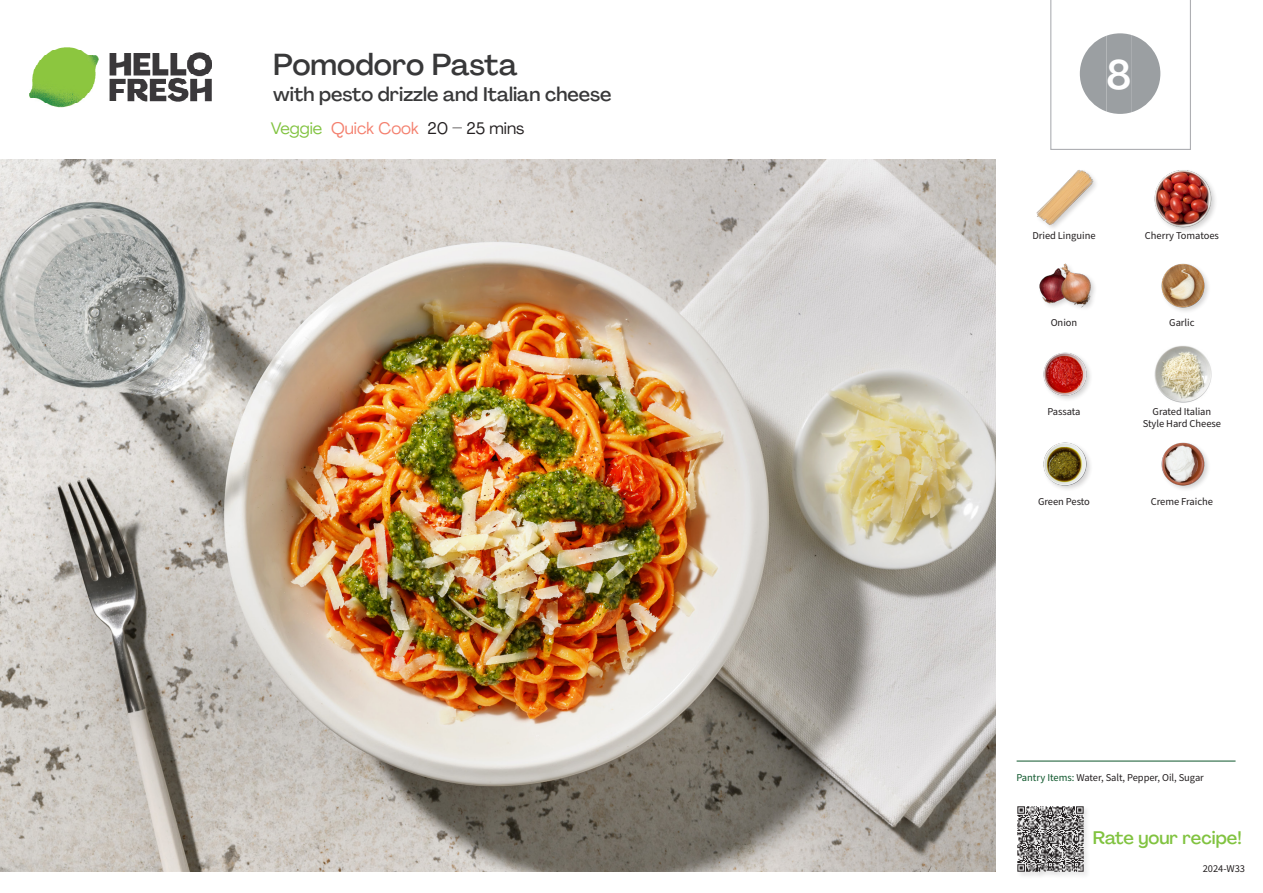
<style>
.page{position:relative;width:1263px;height:893px;background:#fff}
.page>*{position:absolute;margin:0;border:0;box-sizing:border-box;transform-origin:0 0}
._24_Recipe_Nr_Bag{font:500 40.5px "Agrandir";color:#fff}
._15_Titel_UK{font:500 30px "Agrandir";color:#383839}
._15_Titel_UK-2{font:500 19.5px "Agrandir";color:#383839}
.t1{font:500 18px "Agrandir";color:#81c340}
._02_Box_Type{font:16.5px "Agrandir";color:#f4806e}
._18_FRONT_ingredients_UK{font:10.5px/12px "Source Sans Pro";letter-spacing:-.005em;color:#231f20;text-align:center}
.t2{font:10.5px "Source Sans Variable";letter-spacing:-.005em;color:#231f20}
.s1{color:#81c340}
.s2{color:#231f20}
.s3{font-family:"Source Sans Pro";color:#0e572c}
</style>
<div class="page">
<img style="left:30px;top:47px;width:181px;height:61px">
<img style="left:0;top:159px;width:995px;height:713px">
<hr style="left:1016px;top:761px;width:219px;height:1px;background:#0e572c">
<div style="left:1017px;top:805px;width:74px;height:74px;background:#f9f9f9"></div>
<img style="left:1017px;top:806px;width:69px;height:69px">
<div style="left:1153px;top:169px;width:65px;height:64px;background:#231f20;opacity:.2"></div>
<img style="left:1154px;top:170px;width:58px;height:57px">
<img style="left:1036px;top:170px;width:58px;height:57px">
<img style="left:1161px;top:263px;width:48px;height:48px">
<img style="left:1039px;top:263px;width:55px;height:45px">
<img style="left:1154px;top:346px;width:58px;height:57px">
<img style="left:1043px;top:352px;width:48px;height:48px">
<img style="left:1161px;top:442px;width:47px;height:48px">
<img style="left:1043px;top:442px;width:48px;height:47px">
<svg style="left:1050px;top:0;width:141px;height:150px"></svg>
<p class="_15_Titel_UK" style="left:273px;top:46px;width:246px">Pomodoro Pasta</p>
<p class="_15_Titel_UK-2" style="left:273px;top:82px;width:340px">with pesto drizzle and Italian cheese</p>
<p class="_02_Box_Type" style="left:271px;top:118px;width:255px"><span class="s1">Veggie</span> Quick Cook <span class="s2">20 – 25 mins</span></p>
<p class="_24_Recipe_Nr_Bag" style="left:1106px;top:50px;width:26px">8</p>
<p class="_18_FRONT_ingredients_UK" style="left:1032px;top:230px;width:65px">Dried Linguine</p>
<p class="_18_FRONT_ingredients_UK" style="left:1145px;top:230px;width:75px">Cherry Tomatoes</p>
<p class="_18_FRONT_ingredients_UK" style="left:1051px;top:317px;width:28px">Onion</p>
<p class="_18_FRONT_ingredients_UK" style="left:1169px;top:317px;width:27px">Garlic</p>
<p class="_18_FRONT_ingredients_UK" style="left:1047px;top:405px;width:35px">Passata</p>
<p class="_18_FRONT_ingredients_UK" style="left:1143px;top:405px;width:80px">Grated Italian<br>Style Hard Cheese</p>
<p class="_18_FRONT_ingredients_UK" style="left:1038px;top:496px;width:53px">Green Pesto</p>
<p class="_18_FRONT_ingredients_UK" style="left:1151px;top:496px;width:64px">Creme Fraiche</p>
<p class="t2" style="left:1016px;top:771px;width:189px"><span class="s3">Pantry Items:</span> Water, Salt, Pepper, Oil, Sugar</p>
<h3 class="t1" style="left:1093px;top:827px;width:150px">Rate your recipe!</h3>
<p class="t2" style="left:1203px;top:863px;width:44px">2024-W33</p>
</div>
